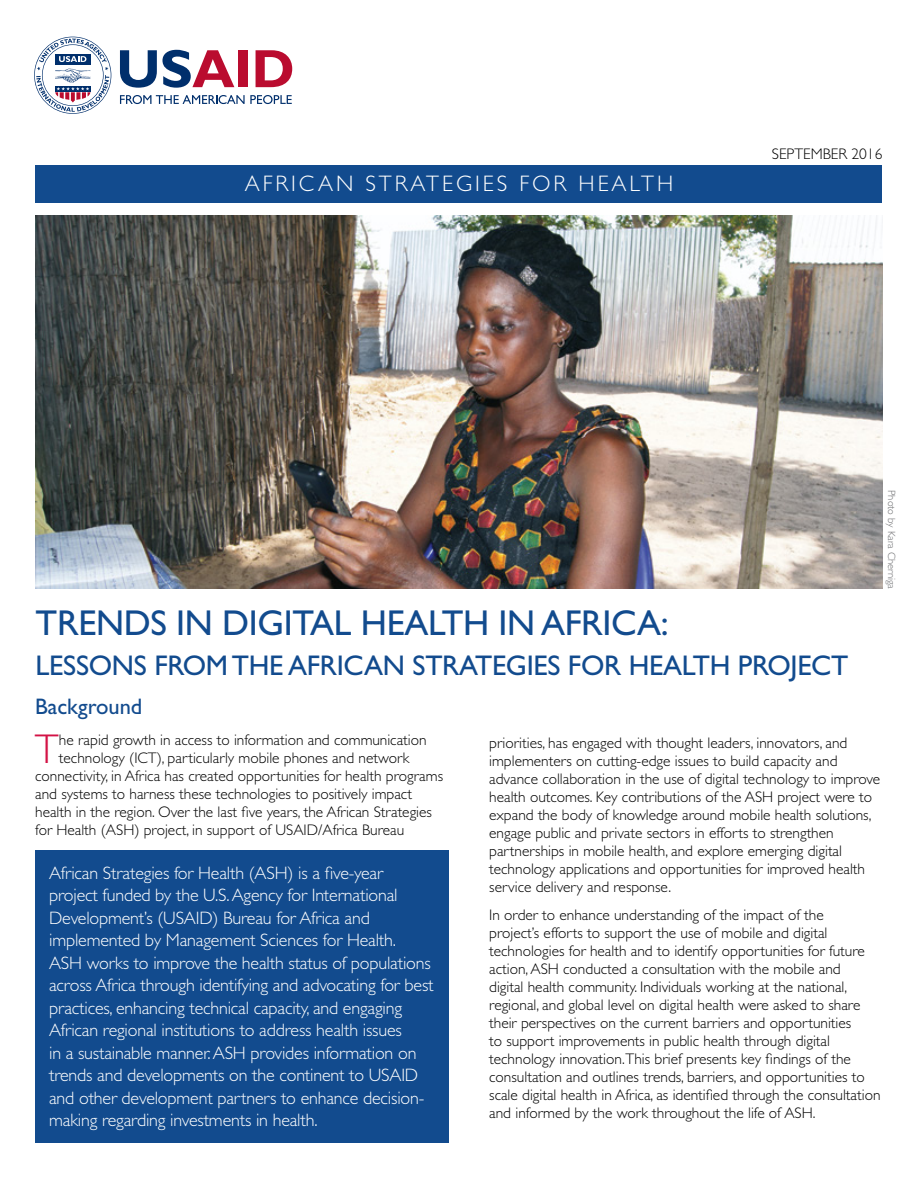
<style>
.page{position:relative;width:918px;height:1188px;background:#fff}
.page>*{position:absolute;margin:0;border:0;box-sizing:border-box;transform-origin:0 0}
.t1{font:300 41.7px "Gill Sans Std";color:#d31245}
.t2{font:36px "Gill Sans Std";letter-spacing:-.01em;color:#124b8e}
.t3{font:28.5px "Gill Sans Std";letter-spacing:-.01em;color:#124b8e}
.t4{font:300 22.5px "Gill Sans Std";letter-spacing:.13em;color:#fff}
.t5{font:22.5px "Gill Sans Std";color:#124b8e}
.t6{font:300 18px/22.5px "Gill Sans Std";letter-spacing:-.01em;color:#fff}
.t7{font:300 15.3px/18px "Gill Sans Std";color:#000}
.t8{font:300 10.5px "Gill Sans Std";color:#6d6e71}
</style>
<div class="page">
<img style="left:36px;top:216px;width:846px;height:373px">
<div style="left:36px;top:850px;width:413px;height:293px;background:#124b8e"></div>
<svg style="left:120px;top:95px;width:172px;height:9px"></svg>
<svg style="left:120px;top:50px;width:114px;height:38px"></svg>
<div style="left:238px;top:50px;width:10px;height:37px;background:#ba0c2f"></div>
<svg style="left:256px;top:50px;width:36px;height:37px"></svg>
<svg style="left:34px;top:37px;width:77px;height:77px"></svg>
<div style="left:36px;top:165px;width:846px;height:37px;background:#124b8e"></div>
<h3 class="t4" style="left:245px;top:171px;width:430px">AFRICAN STRATEGIES FOR HEALTH</h3>
<p class="t7" style="left:772px;top:145px;width:112px">SEPTEMBER 2016</p>
<p class="t8" style="left:898px;top:490px;width:100px;rotate:90deg">Photo by Kara Cherniga</p>
<h2 class="t2" style="left:36px;top:602px;width:635px">TRENDS IN DIGITAL HEALTH IN AFRICA:</h2>
<h3 class="t3" style="left:36px;top:649px;width:814px">LESSONS FROM THE AFRICAN STRATEGIES FOR HEALTH PROJECT</h3>
<h3 class="t5" style="left:35px;top:693px;width:109px">Background</h3>
<h1 class="t1" style="left:35px;top:726px;width:25px">T</h1>
<p class="t7" style="left:59px;top:731px;width:369px">he rapid growth in access to information and communication</p>
<p class="t7" style="left:59px;top:749px;width:352px">technology (ICT), particularly mobile phones and network</p>
<p class="t7" style="left:35px;top:767px;width:409px">connectivity, in Africa has created opportunities for health programs</p>
<p class="t7" style="left:35px;top:785px;width:378px">and systems to harness these technologies to positively impact</p>
<p class="t7" style="left:35px;top:803px;width:398px">health in the region. Over the last five years, the African Strategies</p>
<p class="t7" style="left:35px;top:821px;width:371px">for Health (ASH) project, in support of USAID/Africa Bureau</p>
<p class="t6" style="left:49px;top:862px;width:386px">African Strategies for Health (ASH) is a five-year project funded by the U.S. Agency for International Development’s (USAID) Bureau for Africa and implemented by Management Sciences for Health.<br>ASH works to improve the health status of populations across Africa through identifying and advocating for best practices, enhancing technical capacity, and engaging African regional institutions to address health issues<br>in a sustainable manner. ASH provides information on trends and developments on the continent to USAID and other development partners to enhance decision&shy;making regarding investments in health.</p>
<p class="t7" style="left:489px;top:734px;width:393px">priorities, has engaged with thought leaders, innovators, and implementers on cutting-edge issues to build capacity and advance collaboration in the use of digital technology to improve health outcomes. Key contributions of the ASH project were to expand the body of knowledge around mobile health solutions, engage public and private sectors in efforts to strengthen partnerships in mobile health, and explore emerging digital technology applications and opportunities for improved health service delivery and response.</p>
<p class="t7" style="left:489px;top:906px;width:393px">In order to enhance understanding of the impact of the<br>project’s efforts to support the use of mobile and digital technologies for health and to identify opportunities for future action, ASH conducted a consultation with the mobile and<br>digital health community. Individuals working at the national, regional, and global level on digital health were asked to share their perspectives on the current barriers and opportunities<br>to support improvements in public health through digital technology innovation.This brief presents key findings of the consultation and outlines trends, barriers, and opportunities to scale digital health in Africa, as identified through the consultation and informed by the work throughout the life of ASH.</p>
</div>
